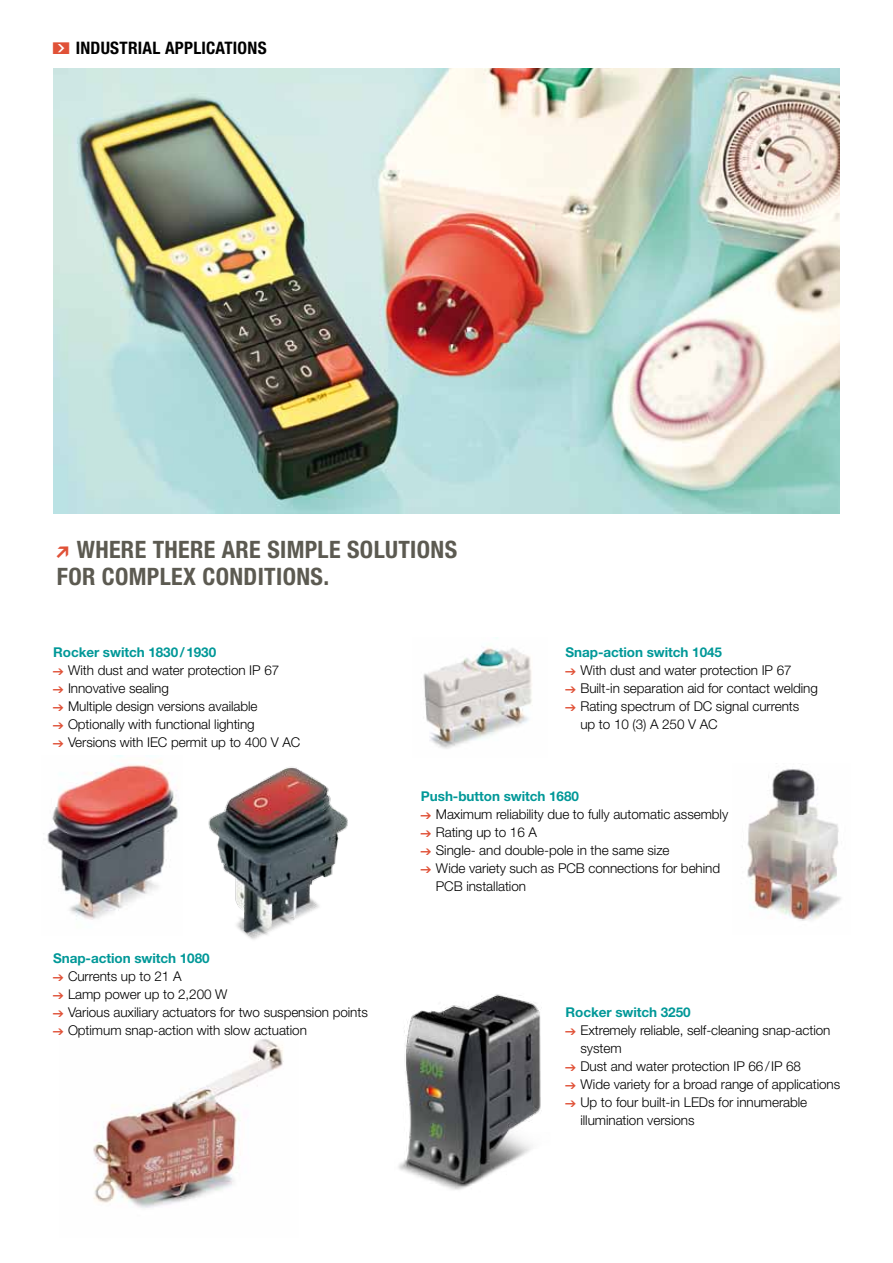
<style>
.page{position:relative;width:893px;height:1263px;background:#fff}
.page>*{position:absolute;margin:0;border:0;box-sizing:border-box;transform-origin:0 0}
.t1{font:700 condensed 24px "Helvetica Neue LT Pro";letter-spacing:.015em;color:#5c5a51}
.t2{font:700 condensed 17.25px "Helvetica Neue LT Pro";letter-spacing:.015em;color:#000}
.t3{font:300 13.5px/18px "Helvetica Neue LT Pro";letter-spacing:-.005em;color:#000}
.t4{font:700 13.5px "Helvetica Neue LT Pro";letter-spacing:-.005em;color:#009898}
.s1{font-family:"Myriad MM L Bank Arrows";font-weight:400;font-stretch:normal;color:#e05137}
.s2{font-weight:700;color:#009898}
.s3{font-family:"Myriad MM L Bank Arrows";font-weight:400;color:#e05137}
</style>
<div class="page">
<img style="left:93px;top:1039px;width:191px;height:169px">
<img style="left:398px;top:994px;width:143px;height:196px">
<img style="left:208px;top:767px;width:140px;height:173px">
<img style="left:747px;top:763px;width:94px;height:158px">
<img style="left:47px;top:756px;width:131px;height:164px">
<img style="left:423px;top:637px;width:109px;height:112px">
<img style="left:53px;top:68px;width:787px;height:445px">
<p class="t2" style="left:53px;top:38px;width:181px"><span class="s1">\</span> INDUSTRIAL APPLICATION</p>
<p class="t2" style="left:258px;top:38px;width:10px">S</p>
<h1 class="t1" style="left:57px;top:535px;width:354px"><span class="s1">H</span> WHERE THERE ARE SIMPLE SOLUTION</h1>
<h1 class="t1" style="left:445px;top:535px;width:14px">S</h1>
<h1 class="t1" style="left:57px;top:562px;width:172px">FOR COMPLEX CONDITION</h1>
<h1 class="t1" style="left:311px;top:562px;width:20px">S.</h1>
<p class="t3" style="left:53px;top:643px;width:249px"><span class="s2">Rocker switch 1830/1930<br></span><span class="s3">@</span> With dust and water protection IP 67<br><span class="s3">@</span> Innovative sealing<br><span class="s3">@</span> Multiple design versions available<br><span class="s3">@</span> Optionally with functional lighting<br><span class="s3">@</span> Versions with IEC permit up to 400 V AC</p>
<p class="t4" style="left:566px;top:644px;width:158px">Snap-action switch 1045</p>
<p class="t3" style="left:566px;top:661px;width:228px"><span class="s3">@</span> With dust and water protection IP 67</p>
<p class="t3" style="left:566px;top:679px;width:254px"><span class="s3">@</span> Built-in separation aid for contact welding</p>
<p class="t3" style="left:566px;top:697px;width:235px"><span class="s3">@</span> Rating spectrum of DC signal currents</p>
<p class="t3" style="left:580px;top:715px;width:139px">up to 10 (3) A 250 V AC</p>
<p class="t3" style="left:53px;top:949px;width:316px"><span class="s2">Snap-action switch 1080<br></span><span class="s3">@</span> Currents up to 21 A<br><span class="s3">@</span> Lamp power up to 2,200 W<br><span class="s3">@</span> Various auxiliary actuators for two suspension points <span class="s3">@</span> Optimum snap-action with slow actuation</p>
<p class="t4" style="left:421px;top:788px;width:160px">Push-button switch 1680</p>
<p class="t3" style="left:421px;top:805px;width:309px"><span class="s3">@</span> Maximum reliability due to fully automatic assembly</p>
<p class="t3" style="left:421px;top:823px;width:118px"><span class="s3">@</span> Rating up to 16 A</p>
<p class="t3" style="left:421px;top:841px;width:250px"><span class="s3">@</span> Single- and double-pole in the same size</p>
<p class="t3" style="left:421px;top:859px;width:301px"><span class="s3">@</span> Wide variety such as PCB connections for behind</p>
<p class="t3" style="left:436px;top:877px;width:92px">PCB installation</p>
<p class="t4" style="left:566px;top:1004px;width:127px">Rocker switch 3250</p>
<p class="t3" style="left:566px;top:1021px;width:266px"><span class="s3">@</span> Extremely reliable, self-cleaning snap-action</p>
<p class="t3" style="left:580px;top:1039px;width:43px">system</p>
<p class="t3" style="left:566px;top:1057px;width:237px"><span class="s3">@</span> Dust and water protection IP 66/IP 68</p>
<p class="t3" style="left:566px;top:1075px;width:276px"><span class="s3">@</span> Wide variety for a broad range of applications</p>
<p class="t3" style="left:566px;top:1093px;width:243px"><span class="s3">@</span> Up to four built-in LEDs for innumerable</p>
<p class="t3" style="left:580px;top:1111px;width:116px">illumination versions</p>
</div>
